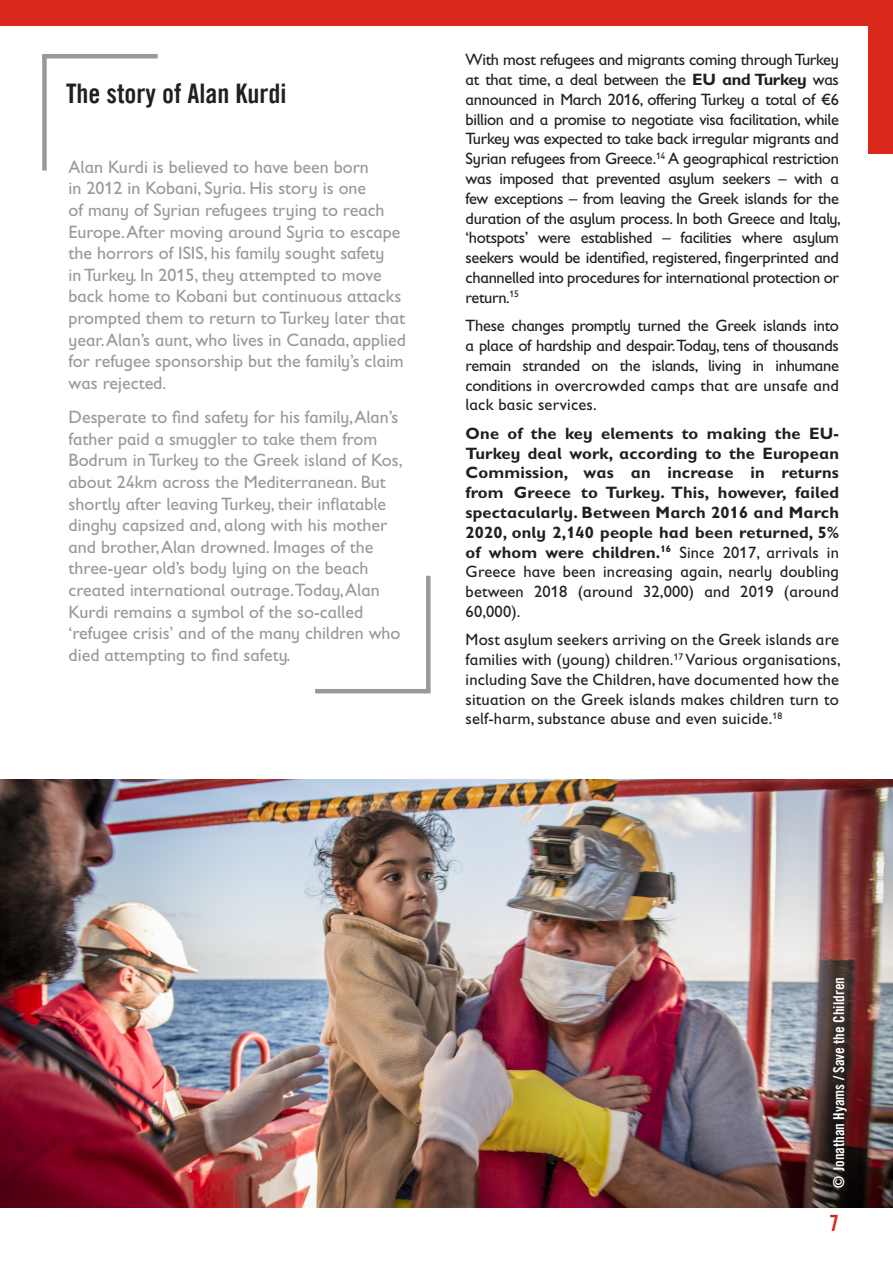
<style>
.page{position:relative;width:893px;height:1263px;background:#fff}
.page>*{position:absolute;margin:0;border:0;box-sizing:border-box;transform-origin:0 0}
.Subheading{font:27px "Trade Gothic LT Com Bd Cn 20";color:#231f20}
.t1{font:22.5px "Trade Gothic LT Com Bd Cn 20";color:#da291c}
.Body_Square{font:18px/21.6px "Gill Sans Infant Std";color:#999}
.Body{font:16.5px/19.8px "Gill Sans Infant Std";letter-spacing:.01em;color:#231f20;text-align:justify}
.Body-2{font:700 16.5px/19.8px "Gill Sans Infant Std";letter-spacing:.01em;color:#231f20;text-align:justify}
.t2{font:15px "Trade Gothic LT Com Bd Cn 20";color:#fff}
.s1{font-weight:700}
.s2{font-weight:400}
</style>
<div class="page">
<div style="left:868px;top:0;width:25px;height:153px;background:#da291c"></div>
<div style="left:0;top:0;width:868px;height:26px;background:#da291c"></div>
<div style="left:42px;top:55px;width:5px;height:115px;background:#999"></div>
<div style="left:42px;top:54px;width:116px;height:5px;background:#999"></div>
<div style="left:426px;top:576px;width:5px;height:115px;background:#999"></div>
<hr style="left:315px;top:689px;width:116px;height:4px;background:#999">
<img style="left:0;top:779px;width:893px;height:429px">
<p class="Subheading" style="left:66px;top:77px;width:222px">The story of Alan Kurdi</p>
<p class="Body_Square" style="left:69px;top:156px;width:339px">Alan Kurdi is believed to have been born<br>in 2012 in Kobani, Syria. His story is one<br>of many of Syrian refugees trying to reach Europe. After moving around Syria to escape the horrors of ISIS, his family sought safety<br>in Turkey. In 2015, they attempted to move back home to Kobani but continuous attacks prompted them to return to Turkey later that year. Alan’s aunt, who lives in Canada, applied for refugee sponsorship but the family’s claim was rejected.</p>
<p class="Body_Square" style="left:69px;top:406px;width:336px">Desperate to find safety for his family, Alan’s father paid a smuggler to take them from Bodrum in Turkey to the Greek island of Kos, about 24km across the Mediterranean. But shortly after leaving Turkey, their inflatable dinghy capsized and, along with his mother and brother, Alan drowned. Images of the three-year old’s body lying on the beach created international outrage.Today, Alan Kurdi remains a symbol of the so-called ‘refugee crisis’ and of the many children who died attempting to find safety.</p>
<p class="Body" style="left:466px;top:50px;width:377px">With most refugees and migrants coming through Turkey at that time, a deal between the <span class="s1">EU and Turkey</span> was announced in March 2016, offering Turkey a total of €6 billion and a promise to negotiate visa facilitation, while Turkey was expected to take back irregular migrants and Syrian refugees from Greece.<sup>14</sup> A geographical restriction was imposed that prevented asylum seekers – with a few exceptions – from leaving the Greek islands for the duration of the asylum process. In both Greece and Italy, ‘hotspots’ were established – facilities where asylum seekers would be identified, registered, fingerprinted and channelled into procedures for international protection or return.<sup>15</sup></p>
<p class="Body" style="left:466px;top:316px;width:375px">These changes promptly turned the Greek islands into a place of hardship and despair. Today, tens of thousands remain stranded on the islands, living in inhumane conditions in overcrowded camps that are unsafe and lack basic services.</p>
<p class="Body-2" style="left:466px;top:423px;width:375px">One of the key elements to making the EU-Turkey deal work, according to the European Commission, was an increase in returns from Greece to Turkey. This, however, failed spectacularly. Between March 2016 and March 2020, only 2,140 people had been returned, 5% of whom were children.<sup>16</sup> <span class="s2">Since 2017, arrivals in Greece have been increasing again, nearly doubling between 2018 (around 32,000) and 2019 (around 60,000).</span></p>
<p class="Body" style="left:466px;top:630px;width:376px">Most asylum seekers arriving on the Greek islands are families with (young) children.<sup>17</sup> Various organisations, including Save the Children, have documented how the situation on the Greek islands makes children turn to self-harm, substance abuse and even suicide.<sup>18</sup></p>
<p class="t2" style="left:830px;top:1188px;width:213px;rotate:-90deg">© Jonathan Hyams / Save the Children</p>
<h2 class="t1" style="left:829px;top:1209px;width:11px">7</h2>
</div>
